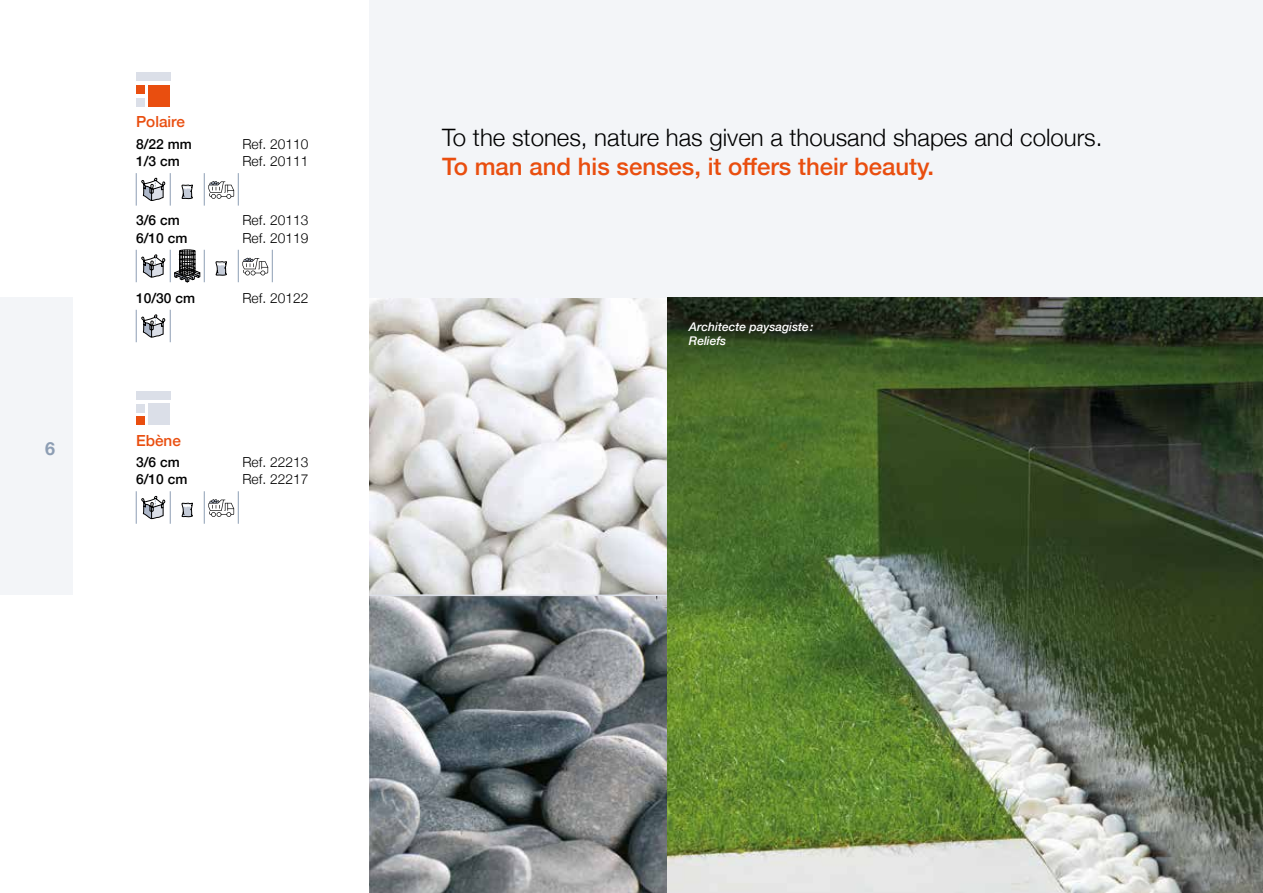
<style>
.page{position:relative;width:1263px;height:893px;background:#fff}
.page>*{position:absolute;margin:0;border:0;box-sizing:border-box;transform-origin:0 0}
.t1{font:300 24px "Helvetica Neue";color:#000}
.t2{font:500 24px "Helvetica Neue";color:#e94e0f}
.t3{font:700 18px "Helvetica Neue";color:#8d9eb4}
.t4{font:500 15.3px "Helvetica Neue";color:#e94e0f}
.t5{font:300 13.8px "Helvetica Neue";color:#000}
.t6{font:500 13.8px "Helvetica Neue";color:#000}
.t7{font:italic 500 12px/14.4px "Helvetica Neue";color:#fff}
</style>
<div class="page">
<img style="left:370px;top:298px;width:298px;height:595px">
<div style="left:0;top:298px;width:72px;height:297px;background:#f3f5f8"></div>
<div style="left:136px;top:72px;width:34px;height:9px;background:#dbdfe8"></div>
<div style="left:136px;top:98px;width:9px;height:8px;background:#dbdfe8"></div>
<div style="left:136px;top:85px;width:9px;height:9px;background:#e94e0f"></div>
<div style="left:149px;top:85px;width:21px;height:21px;background:#e94e0f"></div>
<hr style="left:136px;top:173px;width:1px;height:33px;background:#8d9eb4">
<hr style="left:170px;top:173px;width:1px;height:33px;background:#8d9eb4">
<hr style="left:204px;top:173px;width:1px;height:33px;background:#8d9eb4">
<hr style="left:238px;top:173px;width:1px;height:33px;background:#8d9eb4">
<svg style="left:141px;top:178px;width:24px;height:23px"></svg>
<svg style="left:181px;top:184px;width:12px;height:15px"></svg>
<svg style="left:208px;top:181px;width:26px;height:18px"></svg>
<hr style="left:136px;top:250px;width:1px;height:32px;background:#8d9eb4">
<hr style="left:170px;top:250px;width:1px;height:32px;background:#8d9eb4">
<hr style="left:204px;top:250px;width:1px;height:32px;background:#8d9eb4">
<hr style="left:238px;top:250px;width:1px;height:32px;background:#8d9eb4">
<hr style="left:272px;top:250px;width:1px;height:32px;background:#8d9eb4">
<svg style="left:141px;top:254px;width:24px;height:24px"></svg>
<svg style="left:174px;top:250px;width:27px;height:33px"></svg>
<svg style="left:215px;top:261px;width:12px;height:15px"></svg>
<svg style="left:242px;top:258px;width:26px;height:17px"></svg>
<hr style="left:136px;top:310px;width:1px;height:32px;background:#8d9eb4">
<hr style="left:170px;top:310px;width:1px;height:32px;background:#8d9eb4">
<svg style="left:141px;top:314px;width:24px;height:24px"></svg>
<div style="left:136px;top:391px;width:34px;height:9px;background:#dbdfe8"></div>
<div style="left:136px;top:417px;width:9px;height:8px;background:#e94e0f"></div>
<div style="left:136px;top:404px;width:9px;height:8px;background:#dbdfe8"></div>
<div style="left:149px;top:404px;width:21px;height:21px;background:#dbdfe8"></div>
<hr style="left:136px;top:491px;width:1px;height:33px;background:#8d9eb4">
<hr style="left:170px;top:491px;width:1px;height:33px;background:#8d9eb4">
<hr style="left:204px;top:491px;width:1px;height:33px;background:#8d9eb4">
<hr style="left:238px;top:491px;width:1px;height:33px;background:#8d9eb4">
<svg style="left:141px;top:496px;width:24px;height:23px"></svg>
<svg style="left:181px;top:502px;width:12px;height:15px"></svg>
<svg style="left:208px;top:499px;width:26px;height:18px"></svg>
<div style="left:370px;top:0;width:893px;height:298px;background:#f3f5f8"></div>
<hr style="left:370px;top:595px;width:298px;height:1px;background:#dbdfe8">
<img style="left:668px;top:298px;width:595px;height:595px">
<h2 class="t3" style="left:45px;top:435px;width:12px">6</h2>
<p class="t4" style="left:136px;top:110px;width:50px">Polaire</p>
<p class="t6" style="left:136px;top:133px;width:57px">8/22 mm</p>
<p class="t5" style="left:242px;top:133px;width:67px">Ref. 20110</p>
<p class="t6" style="left:136px;top:150px;width:45px">1/3 cm</p>
<p class="t5" style="left:242px;top:150px;width:67px">Ref. 20111</p>
<p class="t6" style="left:136px;top:209px;width:45px">3/6 cm</p>
<p class="t5" style="left:242px;top:209px;width:67px">Ref. 20113</p>
<p class="t6" style="left:136px;top:227px;width:53px">6/10 cm</p>
<p class="t5" style="left:242px;top:227px;width:67px">Ref. 20119</p>
<p class="t6" style="left:136px;top:287px;width:61px">10/30 cm</p>
<p class="t5" style="left:242px;top:287px;width:67px">Ref. 20122</p>
<p class="t4" style="left:136px;top:428px;width:46px">Ebène</p>
<p class="t6" style="left:136px;top:451px;width:45px">3/6 cm</p>
<p class="t5" style="left:242px;top:451px;width:67px">Ref. 22213</p>
<p class="t6" style="left:136px;top:468px;width:53px">6/10 cm</p>
<p class="t5" style="left:242px;top:468px;width:67px">Ref. 22217</p>
<h1 class="t1" style="left:442px;top:118px;width:662px">To the stones, nature has given a thousand shapes and colours.</h1>
<h1 class="t2" style="left:442px;top:147px;width:493px">To man and his senses, it offers their beauty.</h1>
<p class="t7" style="left:689px;top:318px;width:126px">Architecte paysagiste:<br>Reliefs</p>
</div>
